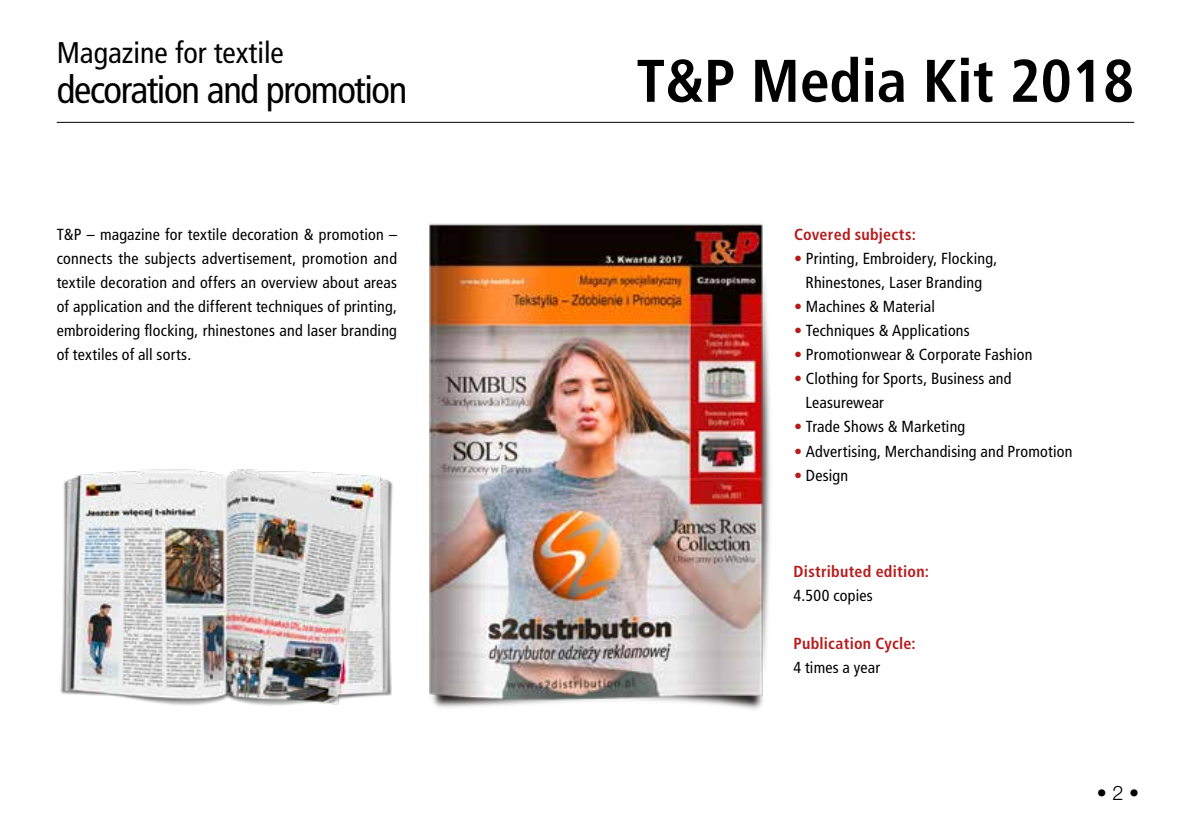
<style>
.page{position:relative;width:1191px;height:840px;background:#fff}
.page>*{position:absolute;margin:0;border:0;box-sizing:border-box;transform-origin:0 0}
.t1{font:700 condensed 60px "Frutiger";color:#000}
.t2{font:condensed 38.6px "Frutiger LT Com";letter-spacing:-.035em;color:#000}
.t3{font:condensed 29.8px "Frutiger LT Com";color:#000}
.t4{font:300 20px "Helvetica Neue";color:#000}
.t5{font:condensed 16px/24px "Frutiger LT Com";letter-spacing:.015em;color:#000;text-align:justify}
.t6{font:700 condensed 16px "Frutiger LT Com";letter-spacing:.015em;color:#b71c1c}
.s1{color:#b71c1c}
</style>
<div class="page">
<hr style="left:57px;top:122px;width:1077px;height:1px;background:#000">
<img style="left:60px;top:469px;width:333px;height:237px">
<img style="left:429px;top:223px;width:341px;height:486px">
<h3 class="t3" style="left:57px;top:36px;width:229px">Magazine for textile</h3>
<h2 class="t2" style="left:57px;top:67px;width:352px">decoration and promotion</h2>
<h1 class="t1" style="left:636px;top:45px;width:499px">T&amp;P Media Kit 2018</h1>
<p class="t5" style="left:57px;top:223px;width:342px">T&amp;P – magazine for textile decoration &amp; promotion – connects the subjects advertisement, promotion and textile decoration and offers an overview about areas of application and the different techniques of printing, embroidering flocking, rhinestones and laser branding of textiles of all sorts.</p>
<p class="t6" style="left:794px;top:225px;width:123px">Covered subjects:</p>
<p class="t5" style="left:794px;top:247px;width:205px;text-align:center"><span class="s1">•</span> Printing, Embroidery, Flocking,<br>Rhinestones, Laser Branding</p>
<p class="t5" style="left:794px;top:295px;width:142px"><span class="s1">•</span> Machines &amp; Material</p>
<p class="t5" style="left:794px;top:319px;width:177px"><span class="s1">•</span> Techniques &amp; Applications</p>
<p class="t5" style="left:794px;top:343px;width:240px"><span class="s1">•</span> Promotionwear &amp; Corporate Fashion</p>
<p class="t5" style="left:805px;top:367px;width:208px;text-indent:-12px"><span class="s1">•</span> Clothing for Sports, Business and<br>Leasurewear</p>
<p class="t5" style="left:794px;top:415px;width:173px"><span class="s1">•</span> Trade Shows &amp; Marketing</p>
<p class="t5" style="left:794px;top:439px;width:280px"><span class="s1">•</span> Advertising, Merchandising and Promotion</p>
<p class="t5" style="left:794px;top:463px;width:56px"><span class="s1">•</span> Design</p>
<p class="t6" style="left:793px;top:561px;width:137px">Distributed edition:</p>
<p class="t5" style="left:793px;top:583px;width:81px">4.500 copies</p>
<p class="t6" style="left:793px;top:633px;width:124px">Publication Cycle:</p>
<p class="t5" style="left:793px;top:655px;width:88px">4 times a year</p>
<p class="t4" style="left:1097px;top:780px;width:44px">• 2 •</p>
</div>
